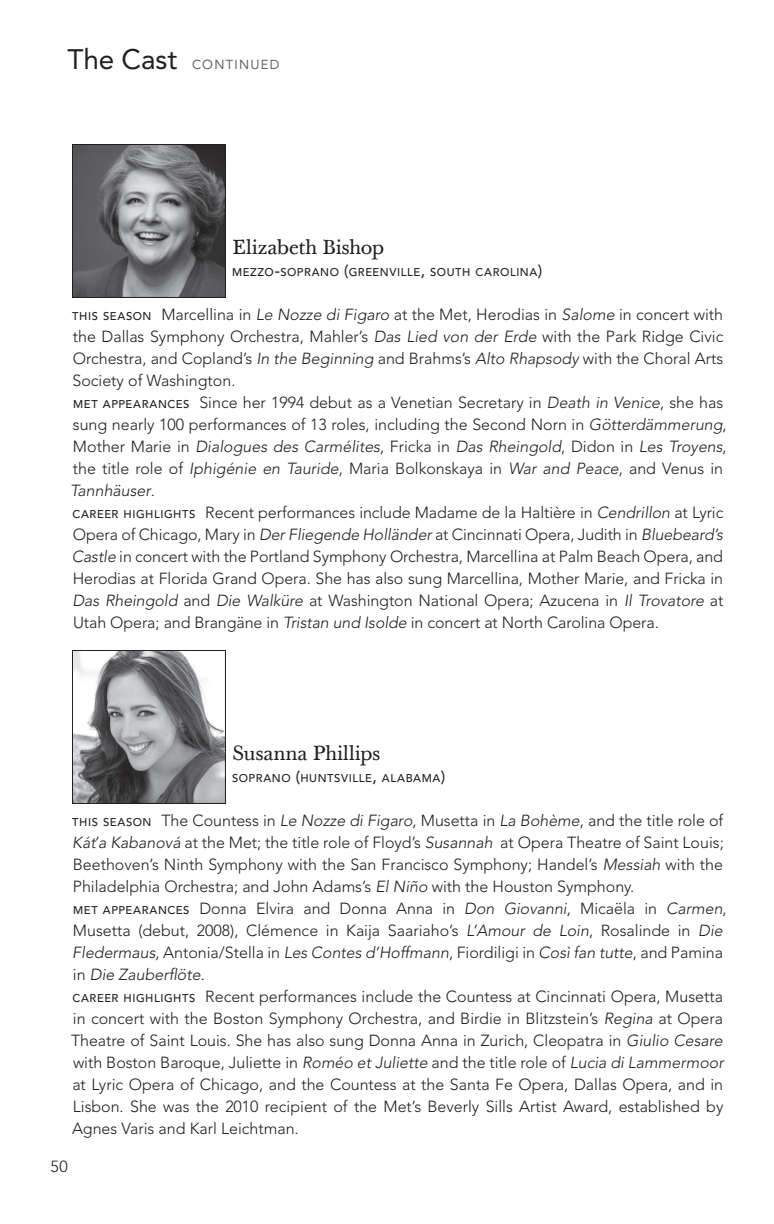
<style>
.page{position:relative;width:774px;height:1224px;background:#fff}
.page>*{position:absolute;margin:0;border:0;box-sizing:border-box;transform-origin:0 0}
.t1{font:20px "Baskerville Ten";letter-spacing:-.015em;color:#231f20}
.t2{font:300 16px/22px "Avenir";color:#231f20}
.t3{font:13px "Avenir";letter-spacing:.095em;color:#636366}
.t4{font:500 11.2px "Avenir";letter-spacing:.05em;color:#231f20}
.s1{font-size:28px;color:#231f20}
.s2{font-size:16px}
.s3{font-weight:500;font-size:11.2px}
.s4{font-style:italic}
</style>
<div class="page">
<img style="left:74px;top:146px;width:150px;height:150px">
<div style="left:72px;top:144px;width:154px;height:154px;border:1px solid #231f20"></div>
<img style="left:74px;top:652px;width:150px;height:150px">
<div style="left:72px;top:650px;width:154px;height:154px;border:1px solid #231f20"></div>
<p class="t3" style="left:68px;top:57px;width:213px"><span class="s1">The Cast</span> CONTINUED</p>
<p class="t1" style="left:232px;top:235px;width:154px">Elizabeth Bishop</p>
<p class="t4" style="left:232px;top:266px;width:312px">MEZZO<span class="s2">-</span>SOPRANO <span class="s2">(</span>GREENVILLE<span class="s2">,</span> SOUTH CAROLINA<span class="s2">)</span></p>
<p class="t2" style="left:70px;top:304px;width:658px"><span class="s3">THIS SEASON</span> Marcellina in <span class="s4">Le Nozze di Figaro</span> at the Met, Herodias in <span class="s4">Salome</span> in concert with the Dallas Symphony Orchestra, Mahler’s <span class="s4">Das Lied von der Erde</span> with the Park Ridge Civic Orchestra, and Copland’s <span class="s4">In the Beginning</span> and Brahms’s <span class="s4">Alto Rhapsody</span> with the Choral Arts Society of Washington.<br><span class="s3">MET APPEARANCES</span> Since her 1994 debut as a Venetian Secretary in <span class="s4">Death in Venice</span>, she has sung nearly 100 performances of 13 roles, including the Second Norn in <span class="s4">Götterdämmerung</span>, Mother Marie in <span class="s4">Dialogues des Carmélites</span>, Fricka in <span class="s4">Das Rheingold</span>, Didon in <span class="s4">Les Troyens</span>, the title role of <span class="s4">Iphigénie en Tauride</span>, Maria Bolkonskaya in <span class="s4">War and Peace</span>, and Venus in <span class="s4">Tannhäuser</span>.<br><span class="s3">CAREER HIGHLIGHTS</span> Recent performances include Madame de la Haltière in <span class="s4">Cendrillon</span> at Lyric Opera of Chicago, Mary in <span class="s4">Der Fliegende Holländer</span> at Cincinnati Opera, Judith in <span class="s4">Bluebeard’s Castle</span> in concert with the Portland Symphony Orchestra, Marcellina at Palm Beach Opera, and Herodias at Florida Grand Opera. She has also sung Marcellina, Mother Marie, and Fricka in <span class="s4">Das Rheingold</span> and <span class="s4">Die Walküre</span> at Washington National Opera; Azucena in <span class="s4">Il Trovatore</span> at Utah Opera; and Brangäne in <span class="s4">Tristan und Isolde</span> in concert at North Carolina Opera.</p>
<p class="t1" style="left:232px;top:741px;width:150px">Susanna Phillips</p>
<p class="t4" style="left:232px;top:772px;width:215px">SOPRANO <span class="s2">(</span>HUNTSVILLE<span class="s2">,</span> ALABAMA<span class="s2">)</span></p>
<p class="t2" style="left:71px;top:810px;width:657px"><span class="s3">THIS SEASON</span> The Countess in <span class="s4">Le Nozze di Figaro</span>, Musetta in <span class="s4">La Bohème</span>, and the title role of <span class="s4">Kát’a Kabanová</span> at the Met; the title role of Floyd’s <span class="s4">Susannah</span> at Opera Theatre of Saint Louis; Beethoven’s Ninth Symphony with the San Francisco Symphony; Handel’s <span class="s4">Messiah</span> with the Philadelphia Orchestra; and John Adams’s <span class="s4">El Niño</span> with the Houston Symphony.<br><span class="s3">MET APPEARANCES</span> Donna Elvira and Donna Anna in <span class="s4">Don Giovanni</span>, Micaëla in <span class="s4">Carmen</span>, Musetta (debut, 2008), Clémence in Kaija Saariaho’s <span class="s4">L’Amour de Loin</span>, Rosalinde in <span class="s4">Die Fledermaus</span>, Antonia/Stella in <span class="s4">Les Contes d’Hoffmann</span>, Fiordiligi in <span class="s4">Così fan tutte</span>, and Pamina in <span class="s4">Die Zauberflöte</span>.<br><span class="s3">CAREER HIGHLIGHTS</span> Recent performances include the Countess at Cincinnati Opera, Musetta in concert with the Boston Symphony Orchestra, and Birdie in Blitzstein’s <span class="s4">Regina</span> at Opera Theatre of Saint Louis. She has also sung Donna Anna in Zurich, Cleopatra in <span class="s4">Giulio Cesare </span>with Boston Baroque, Juliette in <span class="s4">Roméo et Juliette</span> and the title role of <span class="s4">Lucia di Lammermoor </span>at Lyric Opera of Chicago, and the Countess at the Santa Fe Opera, Dallas Opera, and in Lisbon. She was the 2010 recipient of the Met’s Beverly Sills Artist Award, established by Agnes Varis and Karl Leichtman.</p>
<p class="t2" style="left:51px;top:1156px;width:19px">50</p>
</div>
